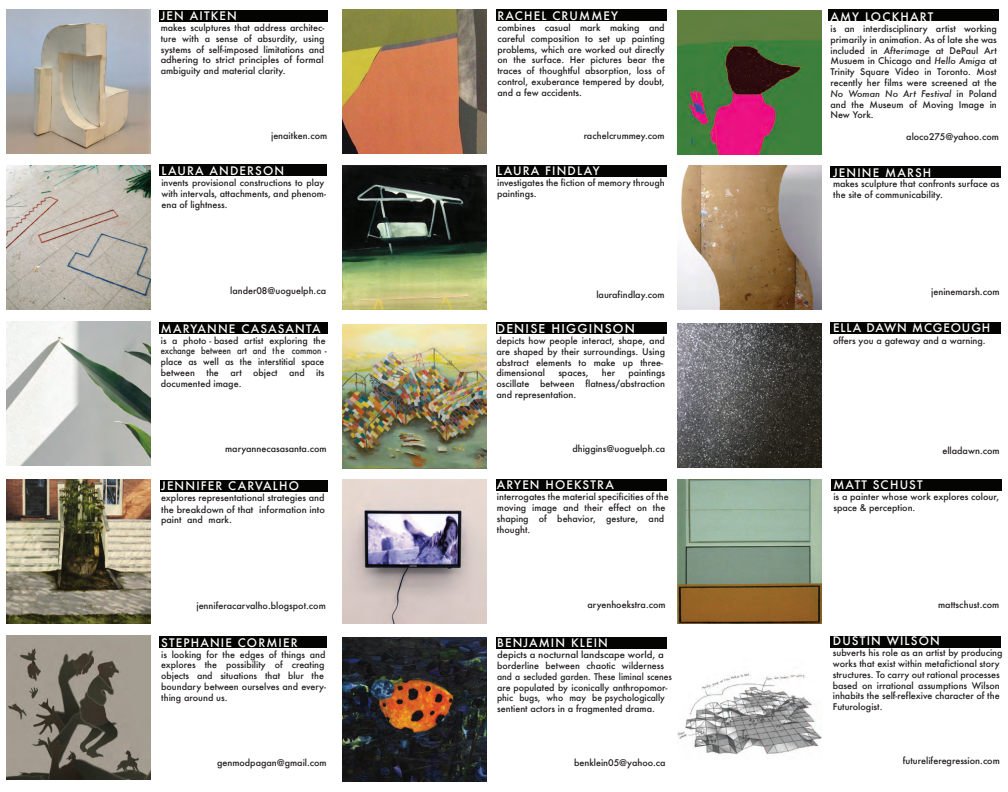
<style>
.page{position:relative;width:1008px;height:792px;background:#fff}
.page>*{position:absolute;margin:0;border:0;box-sizing:border-box;transform-origin:0 0}
.t1{font:500 12px "Futura";letter-spacing:.1em;color:#fff}
.t2{font:500 11.5px "Futura";letter-spacing:.1em;color:#fff}
.t3{font:500 11.5px "Futura";letter-spacing:.075em;color:#fff}
.t4{font:500 9px/10.8px "Futura";color:#231f20}
.t5{font:500 9px/10.8px "Futura";color:#231f20;scale:1.05 1}
.s1{font-style:italic}
</style>
<div class="page">
<div style="left:830px;top:636px;width:171px;height:12px;background:#040503"></div>
<div style="left:831px;top:479px;width:171px;height:12px;background:#040503"></div>
<div style="left:830px;top:322px;width:171px;height:12px;background:#040503"></div>
<div style="left:830px;top:166px;width:171px;height:12px;background:#040503"></div>
<div style="left:496px;top:479px;width:171px;height:12px;background:#040503"></div>
<div style="left:496px;top:322px;width:171px;height:12px;background:#040503"></div>
<div style="left:496px;top:165px;width:170px;height:12px;background:#040503"></div>
<div style="left:496px;top:9px;width:171px;height:12px;background:#040503"></div>
<div style="left:159px;top:636px;width:168px;height:12px;background:#040503"></div>
<div style="left:160px;top:480px;width:168px;height:12px;background:#040503"></div>
<div style="left:159px;top:322px;width:169px;height:12px;background:#040503"></div>
<div style="left:160px;top:164px;width:167px;height:12px;background:#040503"></div>
<div style="left:159px;top:10px;width:169px;height:12px;background:#040503"></div>
<div style="left:496px;top:637px;width:170px;height:12px;background:#040503"></div>
<div style="left:828px;top:9px;width:171px;height:12px;background:#040503"></div>
<img style="left:6px;top:9px;width:144px;height:144px">
<img style="left:6px;top:321px;width:144px;height:144px">
<img style="left:6px;top:636px;width:144px;height:144px">
<img style="left:6px;top:479px;width:144px;height:144px">
<img style="left:342px;top:9px;width:144px;height:144px">
<img style="left:342px;top:166px;width:144px;height:144px">
<img style="left:342px;top:324px;width:144px;height:144px">
<img style="left:342px;top:479px;width:144px;height:144px">
<img style="left:342px;top:638px;width:144px;height:144px">
<img style="left:678px;top:11px;width:144px;height:144px">
<img style="left:678px;top:166px;width:144px;height:144px">
<img style="left:678px;top:323px;width:144px;height:144px">
<img style="left:678px;top:479px;width:144px;height:144px">
<img style="left:6px;top:166px;width:144px;height:144px">
<img style="left:678px;top:673px;width:144px;height:81px">
<p class="t2" style="left:161px;top:8px;width:78px">JEN AITKEN</p>
<p class="t4" style="left:161px;top:22px;width:165px;text-align:justify">makes sculptures that address architec&shy;ture with a sense of absurdity, using systems of self-imposed limitations and adhering to strict principles of formal ambiguity and material clarity.</p>
<p class="t4" style="left:271px;top:130px;width:58px">jenaitken.com</p>
<p class="t2" style="left:161px;top:163px;width:124px">LAURA ANDERSON</p>
<p class="t4" style="left:161px;top:177px;width:166px">invents provisional constructions to play with intervals, attachments, and phenom&shy;ena of lightness.</p>
<p class="t4" style="left:230px;top:285px;width:97px">lander08@uoguelph.ca</p>
<p class="t2" style="left:161px;top:321px;width:162px">MARYANNE CASASANTA</p>
<p class="t4" style="left:161px;top:335px;width:167px">is a photo - based artist exploring the exchange between art and the common - place as well as the interstitial space between</p>
<p class="t4" style="left:207px;top:367px;width:14px">the</p>
<p class="t4" style="left:230px;top:367px;width:13px">art</p>
<p class="t4" style="left:253px;top:367px;width:26px">object</p>
<p class="t4" style="left:289px;top:367px;width:17px">and</p>
<p class="t4" style="left:316px;top:367px;width:10px">its</p>
<p class="t4" style="left:161px;top:378px;width:82px">documented image.</p>
<p class="t4" style="left:225px;top:443px;width:103px">maryannecasasanta.com</p>
<p class="t2" style="left:161px;top:478px;width:139px">JENNIFER CARVALHO</p>
<p class="t4" style="left:161px;top:492px;width:165px;line-height:11.8px">explores representational strategies and the breakdown of that information into</p>
<p class="t4" style="left:161px;top:514px;width:72px">paint and mark.</p>
<p class="t4" style="left:196px;top:600px;width:131px">jenniferacarvalho.blogspot.com</p>
<p class="t2" style="left:161px;top:635px;width:138px">STEPHANIE CORMIER</p>
<p class="t4" style="left:161px;top:649px;width:166px">is looking for the edges of things and explores the possibility of creating objects and situations that blur the boundary between ourselves and every&shy;thing around us.</p>
<p class="t4" style="left:217px;top:757px;width:111px">genmodpagan@gmail.com</p>
<p class="t2" style="left:497px;top:8px;width:122px">RACHEL CRUMMEY</p>
<p class="t4" style="left:497px;top:22px;width:169px;text-align:justify">combines casual mark making and careful composition to set up painting problems, which are worked out directly on the surface. Her pictures bear the traces of thoughtful absorption, loss of control, exuberance tempered by doubt, and a few accidents.</p>
<p class="t4" style="left:584px;top:130px;width:83px">rachelcrummey.com</p>
<p class="t2" style="left:497px;top:163px;width:104px">LAURA FINDLAY</p>
<p class="t4" style="left:497px;top:177px;width:169px">investigates the fiction of memory through paintings.</p>
<p class="t4" style="left:596px;top:289px;width:70px">laurafindlay.com</p>
<p class="t1" style="left:496px;top:321px;width:140px">DENISE HIGGINSON</p>
<p class="t4" style="left:496px;top:335px;width:170px">depicts how people interact, shape, and are shaped by their surroundings. Using abstract elements to make up three&shy;dimensional</p>
<p class="t4" style="left:558px;top:368px;width:32px">spaces,</p>
<p class="t4" style="left:602px;top:368px;width:15px">her</p>
<p class="t4" style="left:496px;top:368px;width:170px;text-align:justify;text-indent:132px">paintings oscillate between flatness/abstraction and representation.</p>
<p class="t4" style="left:572px;top:443px;width:94px">dhiggins@uoguelph.ca</p>
<p class="t2" style="left:497px;top:477px;width:118px">ARYEN HOEKSTRA</p>
<p class="t4" style="left:497px;top:491px;width:173px">interrogates the material specificities of the moving image and their effect on the shaping of behavior, gesture, and thought.</p>
<p class="t4" style="left:588px;top:599px;width:80px">aryenhoekstra.com</p>
<p class="t2" style="left:497px;top:635px;width:112px">BENJAMIN KLEIN</p>
<p class="t5" style="left:497px;top:649px;width:168px">depicts a nocturnal landscape world, a borderline between chaotic wilderness and a secluded garden. These liminal scenes are populated by iconically anthropomor&shy;phic bugs, who may be psychologically sentient actors in a fragmented drama.</p>
<p class="t4" style="left:574px;top:757px;width:93px">benklein05@yahoo.ca</p>
<p class="t2" style="left:830px;top:9px;width:104px">AMY LOCKHART</p>
<p class="t4" style="left:830px;top:23px;width:168px;text-align:justify">is an interdisciplinary artist working primarily in animation. As of late she was included in <span class="s1">Afterimage</span> at DePaul Art Musuem in Chicago and <span class="s1">Hello Amiga</span> at Trinity Square Video in Toronto. Most recently her films were screened at the <span class="s1">No Woman No Art Festival</span> in Poland and the Museum of Moving Image in New York.</p>
<p class="t4" style="left:906px;top:131px;width:94px">aloco275@yahoo.com</p>
<p class="t2" style="left:833px;top:164px;width:100px">JENINE MARSH</p>
<p class="t4" style="left:833px;top:178px;width:168px">makes sculpture that confronts surface as the site of communicability.</p>
<p class="t4" style="left:931px;top:286px;width:70px">jeninemarsh.com</p>
<p class="t3" style="left:833px;top:320px;width:159px">ELLA DAWN MCGEOUGH</p>
<p class="t4" style="left:833px;top:335px;width:154px">offers you a gateway and a warning.</p>
<p class="t4" style="left:942px;top:445px;width:59px">elladawn.com</p>
<p class="t2" style="left:833px;top:477px;width:91px">MATT SCHUST</p>
<p class="t4" style="left:833px;top:491px;width:167px">is a painter whose work explores colour, space &amp; perception.</p>
<p class="t4" style="left:938px;top:599px;width:63px">mattschust.com</p>
<p class="t2" style="left:833px;top:633px;width:109px">DUSTIN WILSON</p>
<p class="t4" style="left:833px;top:647px;width:171px">subverts his role as an artist by producing works that exist within metafictional story structures. To carry out rational processes based on irrational assumptions Wilson inhabits the self-reflexive character of the Futurologist.</p>
<p class="t4" style="left:903px;top:755px;width:98px">futureliferegression.com</p>
</div>
